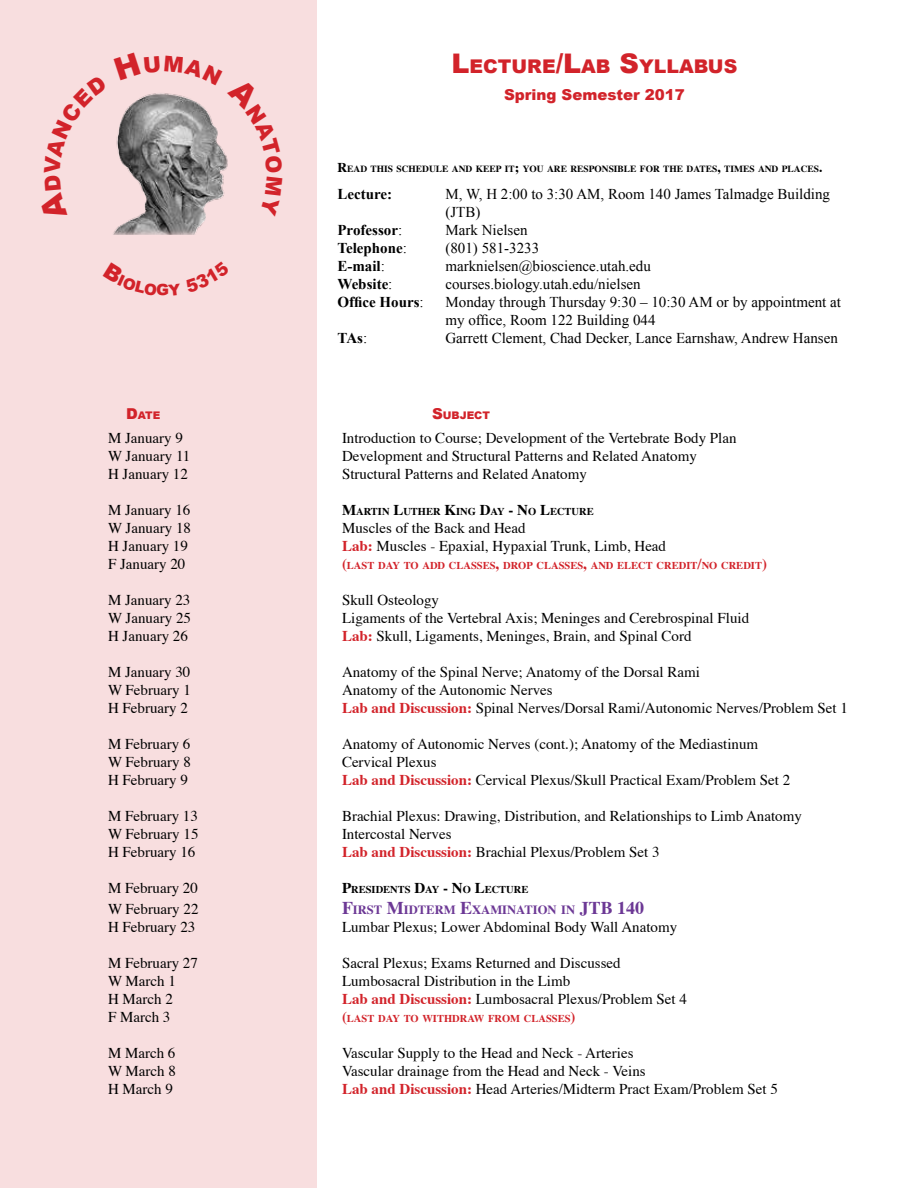
<style>
.page{position:relative;width:918px;height:1188px;background:#fff}
.page>*{position:absolute;margin:0;border:0;box-sizing:border-box;transform-origin:0 0}
.t1{font:900 18.9px "Arial";color:#d2232a}
.t2{font:15px "Times";color:#000}
.t3{font:15px/18px "Times New Roman";color:#000}
.t4{font:700 15px "Times New Roman";color:#000}
.t5{font:900 15px "Arial";color:#d2232a}
.t6{font:700 12.6px "Times";color:#6c3895}
.t7{font:700 10.5px "Times";color:#d2232a}
.t8{font:700 10.5px "Times";color:#000}
.t9{font:900 10.5px "Arial";color:#d2232a}
.t10{font:700 9.45px "Times";color:#000}
.s1{font-size:27px}
.s2{font-size:13.5px}
.s3{font-weight:400}
.s4{font-size:15px}
.s5{font-weight:700;color:#d2232a}
.s6{font-size:18px}
</style>
<div class="page">
<div style="left:0;top:0;width:316px;height:1188px;background:#f8dedf"></div>
<img style="left:113px;top:217px;width:93px;height:18px">
<svg style="left:116px;top:93px;width:112px;height:124px"></svg>
<p class="t1" style="left:452px;top:53px;width:286px"><span class="s1">L</span>ECTURE<span class="s1">/L</span>AB <span class="s1">S</span>YLLABUS</p>
<p class="t5" style="left:504px;top:84px;width:182px">Spring Semester 2017</p>
<p class="t10" style="left:338px;top:160px;width:487px"><span class="s2">R</span>EAD THIS SCHEDULE AND KEEP IT<span class="s2">;</span> YOU ARE RESPONSIBLE FOR THE DATES<span class="s2">,</span> TIMES AND PLACES<span class="s2">.</span></p>
<p class="t4" style="left:338px;top:184px;width:56px">Lecture:</p>
<p class="t3" style="left:446px;top:185px;width:386px">M, W, H 2:00 to 3:30 AM, Room 140 James Talmadge Building (JTB)</p>
<p class="t4" style="left:338px;top:220px;width:66px">Professor<span class="s3">:</span></p>
<p class="t3" style="left:446px;top:221px;width:84px">Mark Nielsen</p>
<p class="t4" style="left:338px;top:238px;width:71px">Telephone<span class="s3">:</span></p>
<p class="t3" style="left:446px;top:239px;width:95px">(801) 581-3233</p>
<p class="t4" style="left:338px;top:256px;width:49px">E-mail<span class="s3">:</span></p>
<p class="t3" style="left:446px;top:257px;width:207px">marknielsen@bioscience.utah.edu</p>
<p class="t4" style="left:338px;top:274px;width:57px">Website<span class="s3">:</span></p>
<p class="t3" style="left:446px;top:275px;width:197px">courses.biology.utah.edu/nielsen</p>
<p class="t4" style="left:338px;top:292px;width:88px">Office Hours<span class="s3">:</span></p>
<p class="t3" style="left:446px;top:293px;width:397px">Monday through Thursday 9:30 – 10:30 AM or by appointment at my office, Room 122 Building 044</p>
<p class="t4" style="left:338px;top:328px;width:31px">TAs<span class="s3">:</span></p>
<p class="t3" style="left:446px;top:329px;width:394px">Garrett Clement, Chad Decker, Lance Earnshaw, Andrew Hansen</p>
<p class="t9" style="left:126px;top:407px;width:36px"><span class="s4">D</span>ATE</p>
<p class="t9" style="left:432px;top:407px;width:60px"><span class="s4">S</span>UBJECT</p>
<p class="t2" style="left:108px;top:424px;width:76px">M January 9</p>
<p class="t2" style="left:342px;top:424px;width:396px">Introduction to Course; Development of the Vertebrate Body Plan</p>
<p class="t2" style="left:108px;top:442px;width:84px">W January 11</p>
<p class="t2" style="left:342px;top:442px;width:356px">Development and Structural Patterns and Related Anatomy</p>
<p class="t2" style="left:108px;top:460px;width:81px">H January 12</p>
<p class="t2" style="left:342px;top:460px;width:246px">Structural Patterns and Related Anatomy</p>
<p class="t2" style="left:108px;top:496px;width:84px">M January 16</p>
<p class="t8" style="left:342px;top:501px;width:253px"><span class="s4">M</span>ARTIN <span class="s4">L</span>UTHER <span class="s4">K</span>ING <span class="s4">D</span>AY <span class="s4">- N</span>O <span class="s4">L</span>ECTURE</p>
<p class="t2" style="left:108px;top:514px;width:85px">W January 18</p>
<p class="t2" style="left:342px;top:514px;width:185px">Muscles of the Back and Head</p>
<p class="t2" style="left:108px;top:532px;width:81px">H January 19</p>
<p class="t2" style="left:342px;top:532px;width:326px"><span class="s5">Lab:</span> Muscles - Epaxial, Hypaxial Trunk, Limb, Head</p>
<p class="t2" style="left:108px;top:550px;width:79px">F January 20</p>
<p class="t7" style="left:342px;top:555px;width:427px"><span class="s4">(</span>LAST DAY TO ADD CLASSES<span class="s4">,</span> DROP CLASSES<span class="s4">,</span> AND ELECT CREDIT<span class="s4">/</span>NO CREDIT<span class="s4">)</span></p>
<p class="t2" style="left:108px;top:586px;width:84px">M January 23</p>
<p class="t2" style="left:342px;top:586px;width:99px">Skull Osteology</p>
<p class="t2" style="left:108px;top:604px;width:85px">W January 25</p>
<p class="t2" style="left:342px;top:604px;width:409px">Ligaments of the Vertebral Axis; Meninges and Cerebrospinal Fluid</p>
<p class="t2" style="left:108px;top:622px;width:81px">H January 26</p>
<p class="t2" style="left:342px;top:622px;width:351px"><span class="s5">Lab:</span> Skull, Ligaments, Meninges, Brain, and Spinal Cord</p>
<p class="t2" style="left:108px;top:658px;width:84px">M January 30</p>
<p class="t2" style="left:342px;top:658px;width:359px">Anatomy of the Spinal Nerve; Anatomy of the Dorsal Rami</p>
<p class="t2" style="left:108px;top:676px;width:85px">W February 1</p>
<p class="t2" style="left:342px;top:676px;width:212px">Anatomy of the Autonomic Nerves</p>
<p class="t2" style="left:108px;top:694px;width:81px">H February 2</p>
<p class="t2" style="left:342px;top:694px;width:507px"><span class="s5">Lab and Discussion:</span> Spinal Nerves/Dorsal Rami/Autonomic Nerves/Problem Set 1</p>
<p class="t2" style="left:108px;top:730px;width:84px">M February 6</p>
<p class="t2" style="left:342px;top:730px;width:418px">Anatomy of Autonomic Nerves (cont.); Anatomy of the Mediastinum</p>
<p class="t2" style="left:108px;top:748px;width:85px">W February 8</p>
<p class="t2" style="left:342px;top:748px;width:96px">Cervical Plexus</p>
<p class="t2" style="left:108px;top:766px;width:81px">H February 9</p>
<p class="t2" style="left:342px;top:766px;width:450px"><span class="s5">Lab and Discussion:</span> Cervical Plexus/Skull Practical Exam/Problem Set 2</p>
<p class="t2" style="left:108px;top:802px;width:91px">M February 13</p>
<p class="t2" style="left:342px;top:802px;width:461px">Brachial Plexus: Drawing, Distribution, and Relationships to Limb Anatomy</p>
<p class="t2" style="left:108px;top:820px;width:92px">W February 15</p>
<p class="t2" style="left:342px;top:820px;width:111px">Intercostal Nerves</p>
<p class="t2" style="left:108px;top:838px;width:89px">H February 16</p>
<p class="t2" style="left:342px;top:838px;width:319px"><span class="s5">Lab and Discussion:</span> Brachial Plexus/Problem Set 3</p>
<p class="t2" style="left:108px;top:874px;width:91px">M February 20</p>
<p class="t8" style="left:342px;top:879px;width:188px"><span class="s4">P</span>RESIDENTS <span class="s4">D</span>AY <span class="s4">- N</span>O <span class="s4">L</span>ECTURE</p>
<p class="t2" style="left:108px;top:895px;width:92px">W February 22</p>
<p class="t6" style="left:342px;top:898px;width:304px"><span class="s6">F</span>IRST <span class="s6">M</span>IDTERM <span class="s6">E</span>XAMINATION IN <span class="s6">JTB 140</span></p>
<p class="t2" style="left:108px;top:913px;width:89px">H February 23</p>
<p class="t2" style="left:342px;top:913px;width:337px">Lumbar Plexus; Lower Abdominal Body Wall Anatomy</p>
<p class="t2" style="left:108px;top:949px;width:91px">M February 27</p>
<p class="t2" style="left:342px;top:949px;width:280px">Sacral Plexus; Exams Returned and Discussed</p>
<p class="t2" style="left:108px;top:967px;width:70px">W March 1</p>
<p class="t2" style="left:342px;top:967px;width:230px">Lumbosacral Distribution in the Limb</p>
<p class="t2" style="left:108px;top:985px;width:66px">H March 2</p>
<p class="t2" style="left:342px;top:985px;width:347px"><span class="s5">Lab and Discussion:</span> Lumbosacral Plexus/Problem Set 4</p>
<p class="t2" style="left:108px;top:1003px;width:64px">F March 3</p>
<p class="t7" style="left:342px;top:1009px;width:235px"><span class="s4">(</span>LAST DAY TO WITHDRAW FROM CLASSES<span class="s4">)</span></p>
<p class="t2" style="left:108px;top:1039px;width:69px">M March 6</p>
<p class="t2" style="left:342px;top:1039px;width:293px">Vascular Supply to the Head and Neck - Arteries</p>
<p class="t2" style="left:108px;top:1057px;width:70px">W March 8</p>
<p class="t2" style="left:342px;top:1057px;width:305px">Vascular drainage from the Head and Neck - Veins</p>
<p class="t2" style="left:108px;top:1075px;width:66px">H March 9</p>
<p class="t2" style="left:342px;top:1075px;width:437px"><span class="s5">Lab and Discussion:</span> Head Arteries/Midterm Pract Exam/Problem Set 5</p>
</div>
